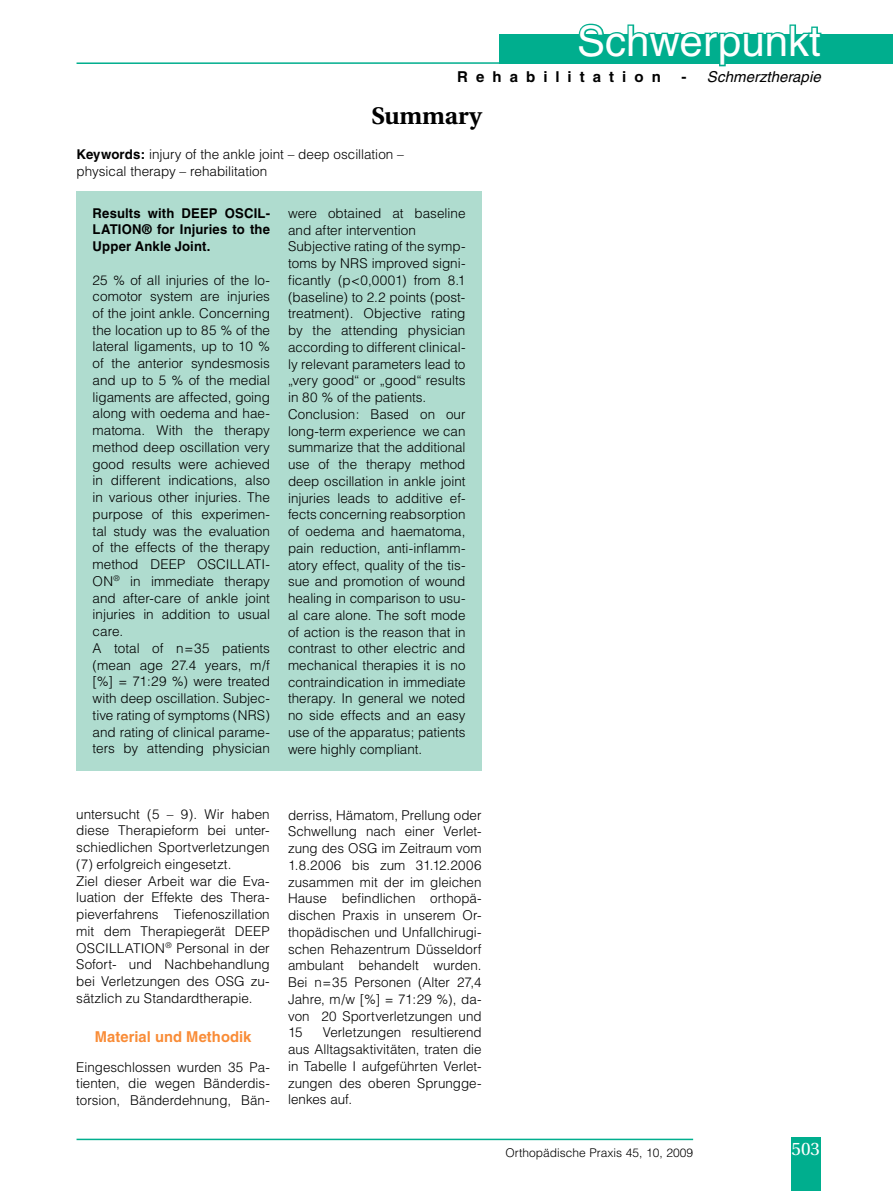
<style>
.page{position:relative;width:893px;height:1191px;background:#fff}
.page>*{position:absolute;margin:0;border:0;box-sizing:border-box;transform-origin:0 0}
.t1{font:42px "Helvetica";color:#fff}
.t2{font:700 24px "Utopia";color:#000}
.t3{font:18px "Utopia";color:#fff}
.t4{font:700 15px "Helvetica";letter-spacing:.005em;color:#f98c37}
.t5{font:700 15px "Helvetica";letter-spacing:.535em;color:#000}
.t6{font:italic 15px "Helvetica";letter-spacing:.005em;color:#000}
.t7{font:300 13.5px/16.8px "Helvetica";color:#000}
.t8{font:700 13.5px/16.8px "Helvetica";letter-spacing:.01em;color:#000;text-align:justify}
.t9{font:300 12px "Helvetica";color:#000}
.s1{font-weight:700}
</style>
<div class="page">
<hr style="left:77px;top:1138px;width:616px;height:2px;background:#00ae8e">
<div style="left:791px;top:1136px;width:30px;height:55px;background:#00ae8e"></div>
<hr style="left:77px;top:62px;width:816px;height:2px;background:#00ae8e">
<div style="left:500px;top:34px;width:393px;height:30px;background:#00ae8e"></div>
<svg style="left:578px;top:23px;width:244px;height:44px"></svg>
<div style="left:77px;top:191px;width:405px;height:579px;background:#afdccf"></div>
<h1 class="t1" style="left:577px;top:17px;width:245px">Schwerpunkt</h1>
<p class="t5" style="left:457px;top:67px;width:205px">Rehabilitation</p>
<p class="t5" style="left:681px;top:67px;width:6px">‑</p>
<p class="t6" style="left:707px;top:68px;width:115px">Schmerztherapie</p>
<h2 class="t2" style="left:371px;top:102px;width:112px">Summary</h2>
<p class="t7" style="left:77px;top:146px;width:329px"><span class="s1">Keywords:</span> injury of the ankle joint – deep oscillation – physical therapy – rehabilitation</p>
<p class="t8" style="left:93px;top:204px;width:179px">Results with DEEP OSCIL‑ LATION® for Injuries to the Upper Ankle Joint.</p>
<p class="t7" style="left:93px;top:271px;width:179px;text-align:justify">25 % of all injuries of the lo&shy;comotor system are injuries of the joint ankle. Concerning the location up to 85 % of the lateral ligaments, up to 10 % of the anterior syndesmosis and up to 5 % of the medial ligaments are affected, going along with oedema and hae&shy;matoma. With the therapy method deep oscillation very good results were achieved in different indications, also in various other injuries. The purpose of this experimen&shy;tal study was the evaluation of the effects of the therapy method Deep</p>
<p class="t7" style="left:197px;top:556px;width:19px">Oscillati</p>
<p class="t7" style="left:93px;top:556px;width:179px;text-indent:173px">- on <sup>®</sup> in immediate therapy and after-care of ankle joint injuries in addition to usual care.<br>A total of n=35 patients (mean age 27.4 years, m/f [%] = 71:29 %) were treated with deep oscillation. Subjec&shy;tive rating of symptoms (NRS) and rating of clinical parame&shy;ters by attending physician</p>
<p class="t7" style="left:288px;top:204px;width:179px">were obtained at baseline and after intervention<br>Subjective rating of the symp&shy;toms by NRS improved signi&shy;ficantly (p&lt;0,0001) from 8.1 (baseline) to 2.2 points (post&shy;treatment). Objective rating by the attending physician according to different clinical&shy;ly relevant parameters lead to „very good“ or „good“ results in 80 % of the patients.<br>Conclusion: Based on our long-term experience we can summarize that the additional use of the therapy method deep oscillation in ankle joint injuries leads to additive ef&shy;fects concerning reabsorption of oedema and haematoma, pain reduction, anti-inflamm&shy;atory effect, quality of the tis&shy;sue and promotion of wound healing in comparison to usu&shy;al care alone. The soft mode of action is the reason that in contrast to other electric and mechanical therapies it is no contraindication in immediate therapy. In general we noted no side effects and an easy use of the apparatus; patients were highly compliant.</p>
<p class="t7" style="left:76px;top:805px;width:195px">untersucht (5 – 9). Wir haben diese Therapieform bei unter&shy;schiedlichen Sportverletzungen (7) erfolgreich eingesetzt.<br>Ziel dieser Arbeit war die Eva&shy;luation der Effekte des Thera&shy;pieverfahrens Tiefenoszillation mit dem Therapiegerät DEEP<br>OSCILLATION<sup>®</sup> Personal in der<br>Sofort- und Nachbehandlung bei Verletzungen des OSG zu&shy;sätzlich zu Standardtherapie.</p>
<p class="t4" style="left:95px;top:1027px;width:158px">Material und Methodik</p>
<p class="t7" style="left:76px;top:1058px;width:195px;text-align:justify">Eingeschlossen wurden 35 Pa&shy;tienten, die wegen Bänderdis&shy;torsion, Bänderdehnung, Bän-</p>
<p class="t7" style="left:288px;top:806px;width:195px;text-align:justify">derriss, Hämatom, Prellung oder Schwellung nach einer Verlet&shy;zung des OSG im Zeitraum vom 1.8.2006 bis zum 31.12.2006 zusammen mit der im gleichen Hause befindlichen orthopä&shy;dischen Praxis in unserem Or&shy;thopädischen und Unfallchirugi&shy;schen Rehazentrum Düsseldorf ambulant behandelt wurden.<br>Bei n=35 Personen (Alter 27,4<br>Jahre, m/w [%] = 71:29 %), da&shy;von 20 Sportverletzungen und 15</p>
<p class="t7" style="left:288px;top:1024px;width:195px;text-align:justify;text-indent:35px">Verletzungen resultierend aus Alltagsaktivitäten, traten die in Tabelle I aufgeführten Verlet&shy;zungen des oberen Sprungge&shy;lenkes auf.</p>
<p class="t9" style="left:505px;top:1145px;width:189px">Orthopädische Praxis 45, 10, 2009</p>
<h3 class="t3" style="left:791px;top:1140px;width:30px">503</h3>
</div>
